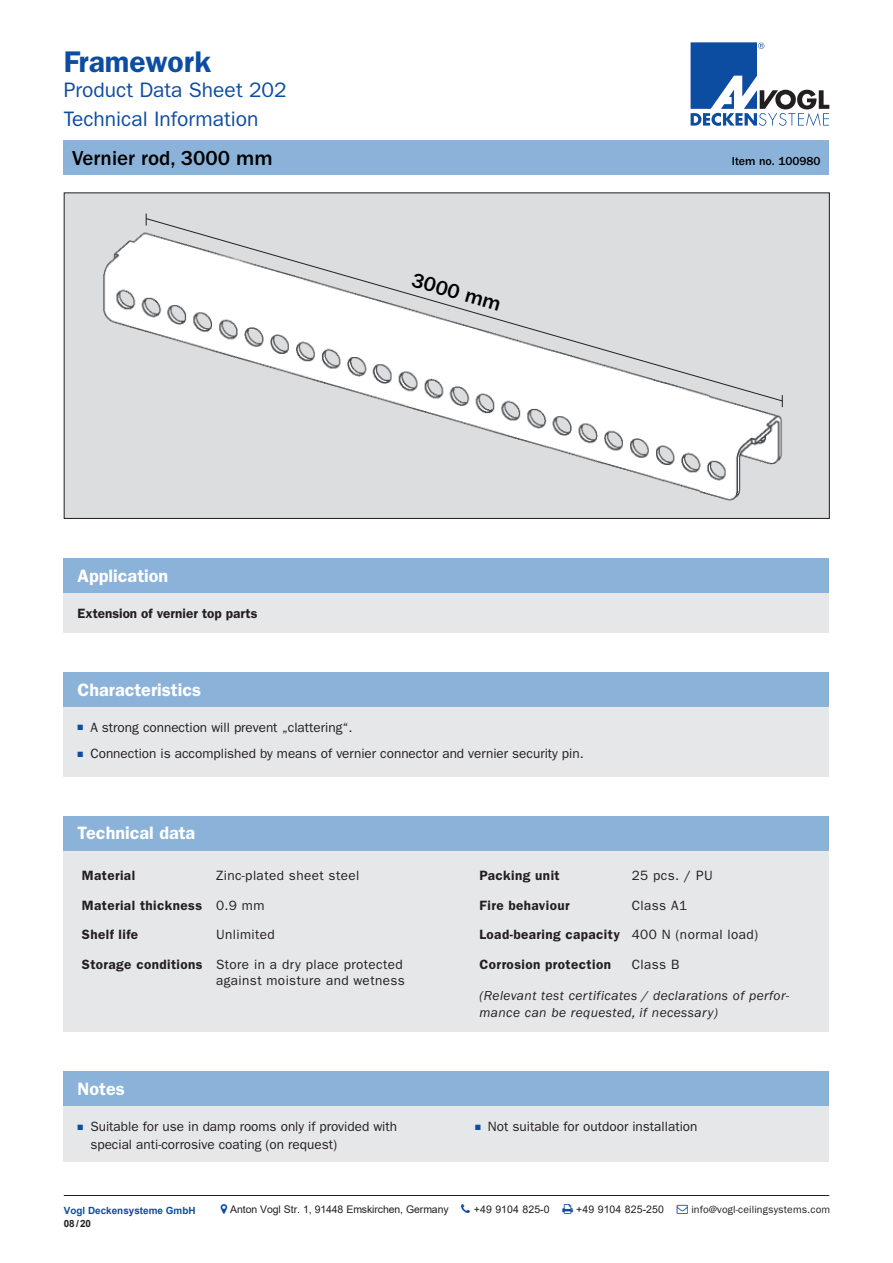
<style>
.page{position:relative;width:893px;height:1263px;background:#fff}
.page>*{position:absolute;margin:0;border:0;box-sizing:border-box;transform-origin:0 0}
.t1{font:600 30px "ITC Franklin Gothic Std";color:#0d4da1}
.t2{font:21px/28.5px "ITC Franklin Gothic Std";color:#0d4da1}
.t3{font:500 21px "ITC Franklin Gothic Std";color:#000}
.t4{font:600 18px "ITC Franklin Gothic Std";color:#fff}
.t5{font:13.5px/18px "ITC Franklin Gothic Std";color:#231f20}
.t6{font:600 13.5px "ITC Franklin Gothic Std";letter-spacing:.03em;color:#231f20}
.t7{font:13.5px/16.2px "ITC Franklin Gothic Std";letter-spacing:.03em;color:#231f20;text-align:right}
.t8{font:italic 13.5px/16.2px "ITC Franklin Gothic Std";letter-spacing:.03em;color:#231f20}
.t9{font:600 13.5px "ITC Franklin Gothic Std";color:#231f20}
.t10{font:500 12px "ITC Franklin Gothic Std";color:#000}
.t11{font:10.5px "Arial";letter-spacing:-.01em;color:#231f20}
.t12{font:10.5px "ITC Franklin Gothic Std";letter-spacing:.01em;color:#231f20}
.t13{font:10.5px "Arial";letter-spacing:.01em;color:#231f20}
.t14{font:700 9.9px "Arial";color:#0d4da1}
.t15{font:700 9.9px "Arial";color:#231f20}
.s1{font-weight:400}
.s2{font-weight:600}
</style>
<div class="page">
<div style="left:64px;top:140px;width:765px;height:34px;background:#8bb3d9"></div>
<svg style="left:691px;top:42px;width:138px;height:84px"></svg>
<div style="left:64px;top:593px;width:765px;height:40px;background:#e6e7e9"></div>
<div style="left:64px;top:559px;width:765px;height:34px;background:#8bb3d9"></div>
<div style="left:64px;top:1106px;width:765px;height:55px;background:#e6e7e9"></div>
<div style="left:64px;top:1072px;width:765px;height:34px;background:#8bb3d9"></div>
<div style="left:64px;top:850px;width:765px;height:182px;background:#e6e7e9"></div>
<div style="left:64px;top:816px;width:765px;height:34px;background:#8bb3d9"></div>
<div style="left:64px;top:707px;width:765px;height:69px;background:#e6e7e9"></div>
<div style="left:64px;top:673px;width:765px;height:34px;background:#8bb3d9"></div>
<div style="left:64px;top:193px;width:765px;height:325px;background:#dcdddf"></div>
<img style="left:102px;top:193px;width:690px;height:325px">
<hr style="left:64px;top:1195px;width:765px;height:1px;background:#231f20">
<h1 class="t1" style="left:64px;top:44px;width:149px">Framework</h1>
<h2 class="t2" style="left:64px;top:76px;width:225px">Product Data Sheet 202<br>Technical Information</h2>
<h2 class="t3" style="left:72px;top:146px;width:202px">Vernier rod, 3000 mm</h2>
<p class="t10" style="left:732px;top:154px;width:90px">Item no. 100980</p>
<h3 class="t4" style="left:78px;top:565px;width:92px">Application</h3>
<p class="t9" style="left:78px;top:605px;width:181px">Extension of vernier top parts</p>
<h3 class="t4" style="left:78px;top:679px;width:125px">Characteristics</h3>
<h2 class="t3" style="left:416px;top:268px;width:93px;rotate:16deg">3000 mm</h2>
<p class="t5" style="left:90px;top:714px;width:495px;line-height:26.5px">A strong connection will prevent „clattering“.<br>Connection is accomplished by means of vernier connector and vernier security pin.</p>
<h3 class="t4" style="left:78px;top:823px;width:119px">Technical data</h3>
<p class="t6" style="left:82px;top:867px;width:55px">Material</p>
<p class="t7" style="left:216px;top:867px;width:145px">Zinc-plated sheet steel</p>
<p class="t6" style="left:479px;top:867px;width:82px">Packing unit</p>
<p class="t5" style="left:632px;top:866px;width:82px">25 pcs. / PU</p>
<p class="t6" style="left:82px;top:897px;width:184px">Material thickness <span class="s1">0.9 mm</span></p>
<p class="t6" style="left:479px;top:897px;width:92px">Fire behaviour</p>
<p class="t5" style="left:632px;top:896px;width:57px">Class A1</p>
<p class="t6" style="left:82px;top:927px;width:58px">Shelf life</p>
<p class="t7" style="left:216px;top:927px;width:60px">Unlimited</p>
<p class="t6" style="left:479px;top:927px;width:280px">Load-bearing capacity <span class="s1">400 N (normal load)</span></p>
<p class="t7" style="left:82px;top:956px;width:325px"><span class="s2">Storage conditions</span> Store in a dry place protected against moisture and wetness</p>
<p class="t6" style="left:479px;top:956px;width:133px">Corrosion protection</p>
<p class="t5" style="left:632px;top:956px;width:49px">Class B</p>
<p class="t8" style="left:479px;top:988px;width:311px">(Relevant test certificates / declarations of perfor&shy;mance can be requested, if necessary)</p>
<h3 class="t4" style="left:78px;top:1078px;width:49px">Notes</h3>
<p class="t5" style="left:90px;top:1117px;width:308px">Suitable for use in damp rooms only if provided with special anti-corrosive coating (on request)</p>
<p class="t5" style="left:488px;top:1117px;width:211px">Not suitable for outdoor installation</p>
<p class="t14" style="left:64px;top:1203px;width:133px">Vogl Deckensysteme GmbH</p>
<p class="t11" style="left:230px;top:1202px;width:220px">Anton Vogl Str. 1, 91448 Emskirchen, Germany</p>
<p class="t13" style="left:474px;top:1202px;width:77px">+49 9104 825-0</p>
<p class="t13" style="left:576px;top:1202px;width:89px">+49 9104 825-250</p>
<p class="t12" style="left:691px;top:1203px;width:140px">info@vogl-ceilingsystems.com</p>
<p class="t15" style="left:64px;top:1217px;width:29px">08/20</p>
</div>
